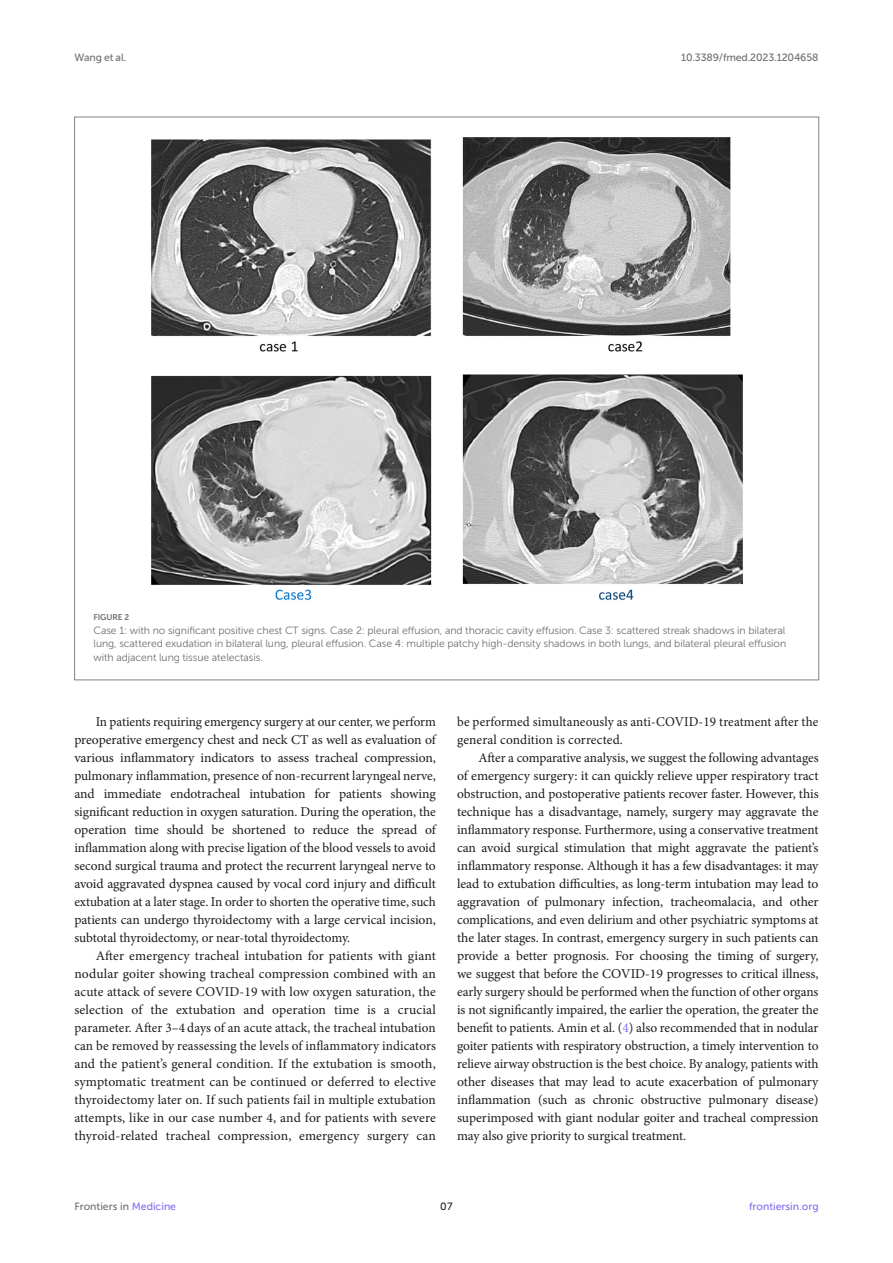
<style>
.page{position:relative;width:893px;height:1263px;background:#fff}
.page>*{position:absolute;margin:0;border:0;box-sizing:border-box;transform-origin:0 0}
.TEXT{font:13.5px/18px "Minion Pro";color:#1b1c1b;text-align:justify}
.FIG_LEG{font:10.5px/13.5px "Museo Sans 300";letter-spacing:-.01em;color:#706f70;text-align:justify}
.t1{font:10.5px "Museo Sans 500";letter-spacing:-.015em;color:#706f70}
.t2{font:10.5px "Museo Sans 500";color:#856df0}
.t3{font:10.5px "Museo Sans 500";color:#1b1c1b}
.FIG_HD{font:8.25px "Museo Sans 700";letter-spacing:-.01em;color:#706f70}
.s1{color:#856df0}
</style>
<div class="page">
<img style="left:151px;top:137px;width:592px;height:463px">
<p class="t1" style="left:74px;top:51px;width:53px">Wang et al.</p>
<p class="t1" style="left:681px;top:51px;width:139px">10.3389/fmed.2023.1204658</p>
<p class="FIG_HD" style="left:94px;top:613px;width:37px">FIGURE 2</p>
<p class="FIG_LEG" style="left:94px;top:624px;width:694px">Case 1: with no significant positive chest CT signs. Case 2: pleural effusion, and thoracic cavity effusion. Case 3: scattered streak shadows in bilateral lung, scattered exudation in bilateral lung, pleural effusion. Case 4: multiple patchy high-density shadows in both lungs, and bilateral pleural effusion with adjacent lung tissue atelectasis.</p>
<p class="TEXT" style="left:74px;top:713px;width:363px;text-indent:21px">In patients requiring emergency surgery at our center, we perform preoperative emergency chest and neck CT as well as evaluation of various inflammatory indicators to assess tracheal compression, pulmonary inflammation, presence of non-recurrent laryngeal nerve, and immediate endotracheal intubation for patients showing significant reduction in oxygen saturation. During the operation, the operation time should be shortened to reduce the spread of inflammation along with precise ligation of the blood vessels to avoid second surgical trauma and protect the recurrent laryngeal nerve to avoid aggravated dyspnea caused by vocal cord injury and difficult extubation at a later stage. In order to shorten the operative time, such patients can undergo thyroidectomy with a large cervical incision, subtotal thyroidectomy, or near-total thyroidectomy.</p>
<p class="TEXT" style="left:74px;top:947px;width:363px;text-indent:21px">After emergency tracheal intubation for patients with giant nodular goiter showing tracheal compression combined with an acute attack of severe COVID-19 with low oxygen saturation, the selection of the extubation and operation time is a crucial parameter. After 3–4 days of an acute attack, the tracheal intubation can be removed by reassessing the levels of inflammatory indicators and the patient’s general condition. If the extubation is smooth, symptomatic treatment can be continued or deferred to elective thyroidectomy later on. If such patients fail in multiple extubation attempts, like in our case number 4, and for patients with severe thyroid-related tracheal compression, emergency surgery can</p>
<p class="TEXT" style="left:457px;top:713px;width:363px">be performed simultaneously as anti-COVID-19 treatment after the general condition is corrected.</p>
<p class="TEXT" style="left:457px;top:749px;width:363px;text-indent:21px">After a comparative analysis, we suggest the following advantages of emergency surgery: it can quickly relieve upper respiratory tract obstruction, and postoperative patients recover faster. However, this technique has a disadvantage, namely, surgery may aggravate the inflammatory response. Furthermore, using a conservative treatment can avoid surgical stimulation that might aggravate the patient’s inflammatory response. Although it has a few disadvantages: it may lead to extubation difficulties, as long-term intubation may lead to aggravation of pulmonary infection, tracheomalacia, and other complications, and even delirium and other psychiatric symptoms at the later stages. In contrast, emergency surgery in such patients can provide a better prognosis. For choosing the timing of surgery, we suggest that before the COVID-19 progresses to critical illness, early surgery should be performed when the function of other organs is not significantly impaired, the earlier the operation, the greater the benefit to patients. Amin et al. (<span class="s1">4</span>) also recommended that in nodular goiter patients with respiratory obstruction, a timely intervention to relieve airway obstruction is the best choice. By analogy, patients with other diseases that may lead to acute exacerbation of pulmonary inflammation (such as chronic obstructive pulmonary disease) superimposed with giant nodular goiter and tracheal compression may also give priority to surgical treatment.</p>
<p class="t1" style="left:74px;top:1200px;width:103px">Frontiers in <span class="s1">Medicine</span></p>
<p class="t3" style="left:440px;top:1200px;width:14px">07</p>
<p class="t2" style="left:749px;top:1200px;width:71px">frontiersin.org</p>
</div>
